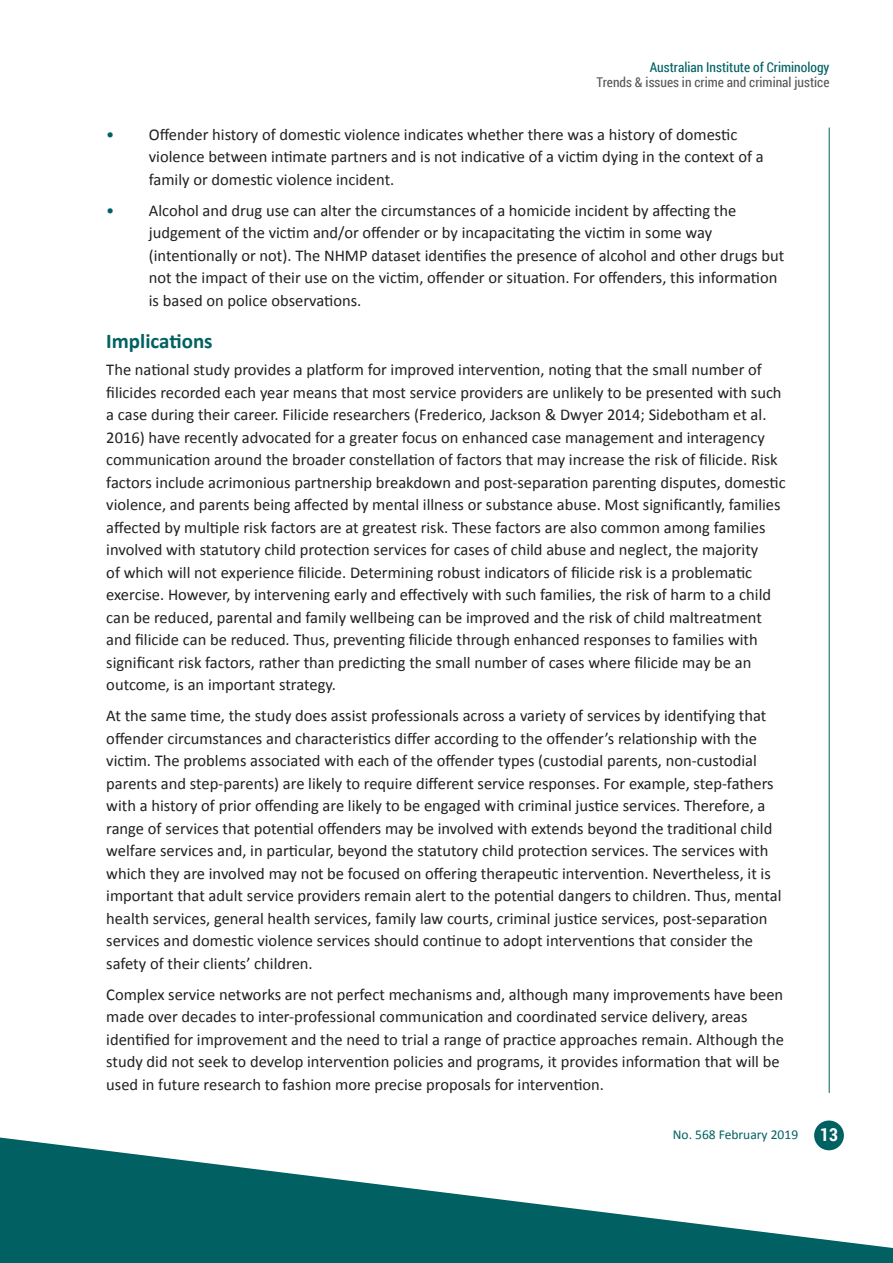
<style>
.page{position:relative;width:893px;height:1263px;background:#fff}
.page>*{position:absolute;margin:0;border:0;box-sizing:border-box;transform-origin:0 0}
.t1{font:700 21px "Calibri";color:#006062}
.body{font:16.5px/22.5px "Calibri";color:#231f20}
.t2{font:13.5px "Roboto Condensed";color:#57585a}
.t3{font:13.5px "Roboto Condensed";color:#006062}
.t4{font:13.5px "Calibri";color:#006062}
.s1{color:#006063}
.s2{font-family:"Roboto Condensed";font-weight:700;font-size:18px;color:#fff}
</style>
<div class="page">
<hr style="left:829px;top:128px;width:1px;height:965px;background:#006062">
<div style="left:814px;top:1120px;width:30px;height:30px;background:#006062;border-radius:50%"></div>
<svg style="left:0;top:1137px;width:893px;height:126px;fill:#006062"></svg>
<p class="t3" style="left:650px;top:58px;width:181px">Australian Institute of Criminology</p>
<p class="t2" style="left:597px;top:73px;width:234px">Trends &amp; issues in crime and criminal justice</p>
<p class="body" style="left:149px;top:123px;width:616px;text-indent:-43px"><span class="s1">•</span> Offender history of domestic violence indicates whether there was a history of domestic violence between intimate partners and is not indicative of a victim dying in the context of a family or domestic violence incident.</p>
<p class="body" style="left:149px;top:199px;width:637px;text-indent:-43px"><span class="s1">•</span> Alcohol and drug use can alter the circumstances of a homicide incident by affecting the judgement of the victim and/or offender or by incapacitating the victim in some way (intentionally or not). The NHMP dataset identifies the presence of alcohol and other drugs but not the impact of their use on the victim, offender or situation. For offenders, this information is based on police observations.</p>
<h2 class="t1" style="left:106px;top:328px;width:108px">Implications</h2>
<p class="body" style="left:106px;top:358px;width:681px">The national study provides a platform for improved intervention, noting that the small number of filicides recorded each year means that most service providers are unlikely to be presented with such a case during their career. Filicide researchers (Frederico, Jackson &amp; Dwyer 2014; Sidebotham et al.<br>2016) have recently advocated for a greater focus on enhanced case management and interagency communication around the broader constellation of factors that may increase the risk of filicide. Risk factors include acrimonious partnership breakdown and post-separation parenting disputes, domestic violence, and parents being affected by mental illness or substance abuse. Most significantly, families affected by multiple risk factors are at greatest risk. These factors are also common among families involved with statutory child protection services for cases of child abuse and neglect, the majority<br>of which will not experience filicide. Determining robust indicators of filicide risk is a problematic exercise. However, by intervening early and effectively with such families, the risk of harm to a child can be reduced, parental and family wellbeing can be improved and the risk of child maltreatment and filicide can be reduced. Thus, preventing filicide through enhanced responses to families with significant risk factors, rather than predicting the small number of cases where filicide may be an outcome, is an important strategy.</p>
<p class="body" style="left:106px;top:704px;width:677px">At the same time, the study does assist professionals across a variety of services by identifying that offender circumstances and characteristics differ according to the offender’s relationship with the victim. The problems associated with each of the offender types (custodial parents, non-custodial parents and step-parents) are likely to require different service responses. For example, step-fathers with a history of prior offending are likely to be engaged with criminal justice services. Therefore, a range of services that potential offenders may be involved with extends beyond the traditional child welfare services and, in particular, beyond the statutory child protection services. The services with which they are involved may not be focused on offering therapeutic intervention. Nevertheless, it is important that adult service providers remain alert to the potential dangers to children. Thus, mental health services, general health services, family law courts, criminal justice services, post-separation services and domestic violence services should continue to adopt interventions that consider the safety of their clients’ children.</p>
<p class="body" style="left:106px;top:983px;width:679px">Complex service networks are not perfect mechanisms and, although many improvements have been made over decades to inter-professional communication and coordinated service delivery, areas identified for improvement and the need to trial a range of practice approaches remain. Although the study did not seek to develop intervention policies and programs, it provides information that will be used in future research to fashion more precise proposals for intervention.</p>
<p class="t4" style="left:673px;top:1126px;width:167px">No. 568 February 2019 <span class="s2">13</span></p>
</div>
